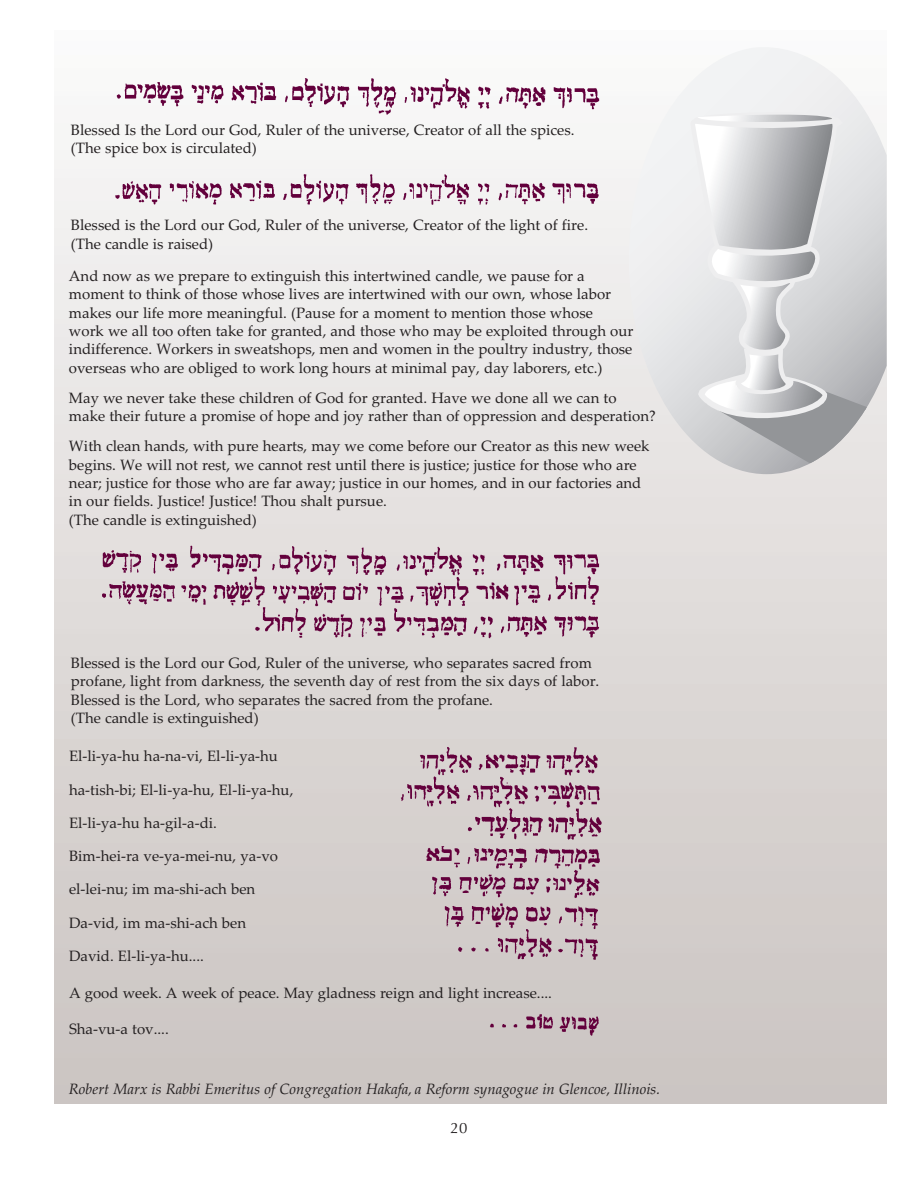
<style>
.page{position:relative;width:918px;height:1188px;background:#fff}
.page>*{position:absolute;margin:0;border:0;box-sizing:border-box;transform-origin:0 0}
.t1{font:15px/18.3px "Palatino Linotype";color:#231f20}
.t2{font:italic 15px "Palatino Linotype";color:#231f20}
.t3{font:15px "Optima LT Std";color:#231f20}
</style>
<div class="page">
<div style="left:54px;top:30px;width:833px;height:1074px;background:linear-gradient(to bottom,#fafafa,#cac3c0)"></div>
<img style="left:112px;top:74px;width:493px;height:44px">
<img style="left:111px;top:172px;width:492px;height:40px">
<img style="left:98px;top:542px;width:509px;height:101px">
<img style="left:396px;top:743px;width:211px;height:225px">
<img style="left:487px;top:1013px;width:115px;height:26px">
<svg style="left:629px;top:47px;width:258px;height:427px"></svg>
<svg style="left:686px;top:109px;width:201px;height:365px;background:#cfd0d2"></svg>
<p class="t1" style="left:71px;top:120px;width:505px">Blessed Is the Lord our God, Ruler of the universe, Creator of all the spices. (The spice box is circulated)</p>
<p class="t1" style="left:71px;top:216px;width:519px">Blessed is the Lord our God, Ruler of the universe, Creator of the light of fire. (The candle is raised)</p>
<p class="t1" style="left:69px;top:266px;width:566px">And now as we prepare to extinguish this intertwined candle, we pause for a moment to think of those whose lives are intertwined with our own, whose labor makes our life more meaningful. (Pause for a moment to mention those whose<br>work we all too often take for granted, and those who may be exploited through our indifference. Workers in sweatshops, men and women in the poultry industry, those overseas who are obliged to work long hours at minimal pay, day laborers, etc.)</p>
<p class="t1" style="left:69px;top:388px;width:588px">May we never take these children of God for granted. Have we done all we can to make their future a promise of hope and joy rather than of oppression and desperation?</p>
<p class="t1" style="left:69px;top:437px;width:582px">With clean hands, with pure hearts, may we come before our Creator as this new week begins. We will not rest, we cannot rest until there is justice; justice for those who are near; justice for those who are far away; justice in our homes, and in our factories and in our fields. Justice! Justice! Thou shalt pursue.<br>(The candle is extinguished)</p>
<p class="t1" style="left:71px;top:653px;width:530px">Blessed is the Lord our God, Ruler of the universe, who separates sacred from profane, light from darkness, the seventh day of rest from the six days of labor.<br>Blessed is the Lord, who separates the sacred from the profane.<br>(The candle is extinguished)</p>
<p class="t1" style="left:69px;top:746px;width:211px">El-li-ya-hu ha-na-vi, El-li-ya-hu</p>
<p class="t1" style="left:69px;top:780px;width:226px">ha-tish-bi; El-li-ya-hu, El-li-ya-hu,</p>
<p class="t1" style="left:69px;top:813px;width:150px">El-li-ya-hu ha-gil-a-di.</p>
<p class="t1" style="left:69px;top:846px;width:211px">Bim-hei-ra ve-ya-mei-nu, ya-vo</p>
<p class="t1" style="left:69px;top:880px;width:188px">el-lei-nu; im ma-shi-ach ben</p>
<p class="t1" style="left:69px;top:913px;width:179px">Da-vid, im ma-shi-ach ben</p>
<p class="t1" style="left:69px;top:946px;width:136px">David. El-li-ya-hu....</p>
<p class="t1" style="left:69px;top:983px;width:484px">A good week. A week of peace. May gladness reign and light increase....</p>
<p class="t1" style="left:69px;top:1019px;width:101px">Sha-vu-a tov....</p>
<p class="t2" style="left:69px;top:1078px;width:593px">Robert Marx is Rabbi Emeritus of Congregation Hakafa, a Reform synagogue in Glencoe, Illinois.</p>
<p class="t3" style="left:451px;top:1119px;width:18px">20</p>
</div>
